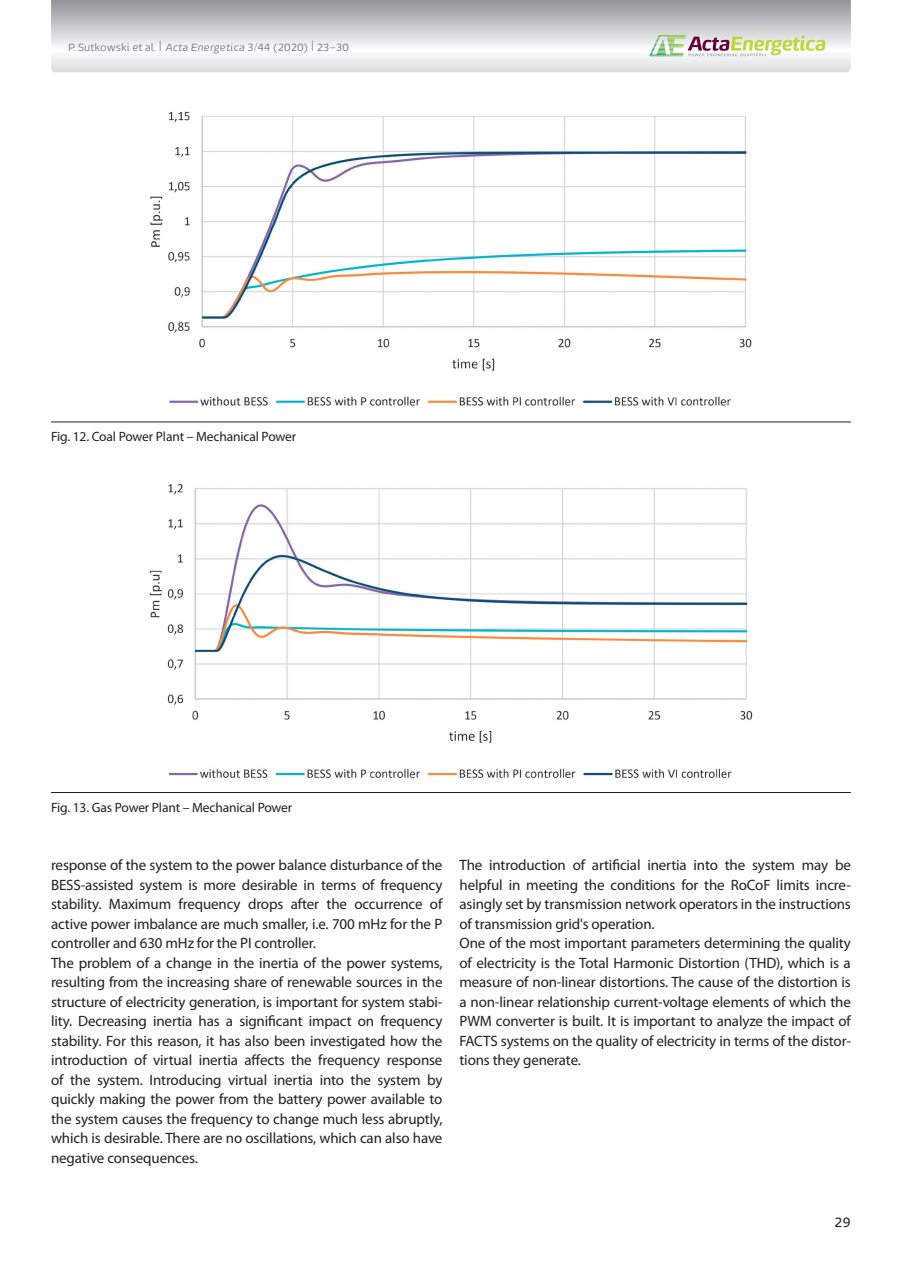
<style>
.page{position:relative;width:902px;height:1263px;background:#fff}
.page>*{position:absolute;margin:0;border:0;box-sizing:border-box;transform-origin:0 0}
.body{font:15px/19.5px "Myriad Pro";letter-spacing:-.01em;color:#231f20;text-align:justify}
.podpis_wykresu{font:13.5px "Myriad Pro";letter-spacing:-.01em;color:#231f20}
.t1{font:13.5px "Energa";color:#231f20}
.polski_body{font:10.5px "Energa";letter-spacing:-.005em;color:#808285}
.s1{font-size:15px}
.s2{font-style:italic}
</style>
<div class="page">
<svg style="left:51px;top:0;width:799px;height:72px"></svg>
<svg style="left:649px;top:35px;width:176px;height:21px"></svg>
<img style="left:150px;top:111px;width:602px;height:295px">
<img style="left:149px;top:483px;width:604px;height:296px">
<hr style="left:51px;top:422px;width:799px;height:1px;background:#231f20">
<hr style="left:51px;top:792px;width:799px;height:1px;background:#231f20">
<p class="polski_body" style="left:68px;top:41px;width:282px">P. Sutkowski et al. <span class="s1">|</span> <span class="s2">Acta Energetica</span> 3/44 (2020) <span class="s1">|</span> 23–30</p>
<p class="podpis_wykresu" style="left:51px;top:428px;width:247px">Fig. 12. Coal Power Plant – Mechanical Power</p>
<p class="podpis_wykresu" style="left:51px;top:799px;width:243px">Fig. 13. Gas Power Plant – Mechanical Power</p>
<p class="body" style="left:51px;top:855px;width:393px">response of the system to the power balance disturbance of the BESS-assisted system is more desirable in terms of frequency stability. Maximum frequency drops after the occurrence of active power imbalance are much smaller, i.e. 700 mHz for the P controller and 630 mHz for the PI controller.</p>
<p class="body" style="left:51px;top:953px;width:393px">The problem of a change in the inertia of the power systems, resulting from the increasing share of renewable sources in the structure of electricity generation, is important for system stabi&shy;lity. Decreasing inertia has a significant impact on frequency stability. For this reason, it has also been investigated how the introduction of virtual inertia affects the frequency response of the system. Introducing virtual inertia into the system by quickly making the power from the battery power available to the system causes the frequency to change much less abruptly, which is desirable. There are no oscillations, which can also have negative consequences.</p>
<p class="body" style="left:459px;top:855px;width:393px">The introduction of artificial inertia into the system may be helpful in meeting the conditions for the RoCoF limits incre&shy;asingly set by transmission network operators in the instructions of transmission grid's operation.</p>
<p class="body" style="left:459px;top:933px;width:393px">One of the most important parameters determining the quality of electricity is the Total Harmonic Distortion (THD), which is a measure of non-linear distortions. The cause of the distortion is a non-linear relationship current-voltage elements of which the PWM converter is built. It is important to analyze the impact of FACTS systems on the quality of electricity in terms of the distor&shy;tions they generate.</p>
<p class="t1" style="left:834px;top:1213px;width:18px">29</p>
</div>
